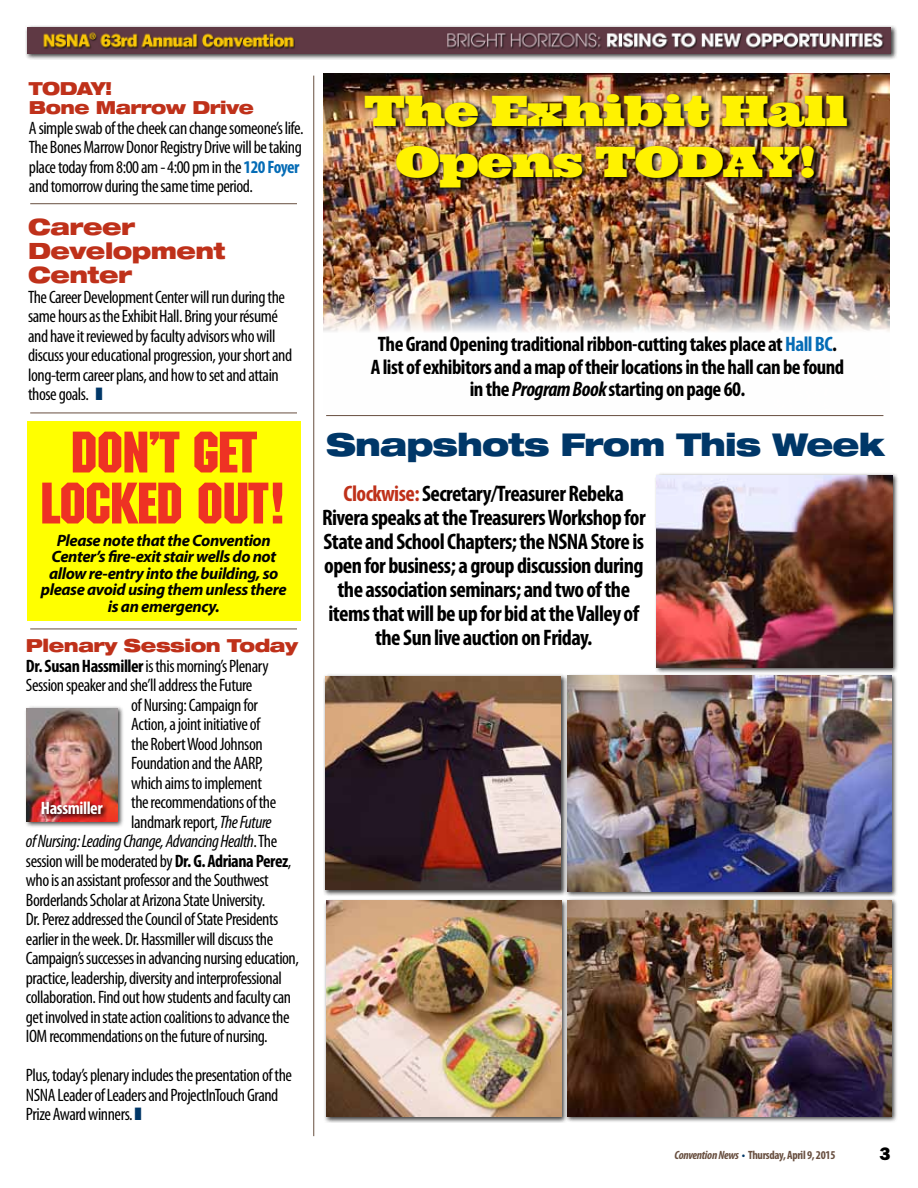
<style>
.page{position:relative;width:918px;height:1188px;background:#fff}
.page>*{position:absolute;margin:0;border:0;box-sizing:border-box;transform-origin:0 0}
.t1{font:57px "Machine";letter-spacing:-.025em;color:#ee3224}
.t2{font:42px/51px "Ultra";letter-spacing:-.03em;color:#fff200;text-align:center;scale:1.19 1}
.t3{font:900 expanded 31.5px "Helvetica Neue";letter-spacing:-.03em;color:#003768}
.t4{font:700 condensed 22.5px/24px "Myriad Pro";letter-spacing:-.025em;color:#000;text-align:center}
.t5{font:900 expanded 22.5px/24px "Helvetica Neue";letter-spacing:-.025em;color:#bf311a}
.t6{font:700 condensed 21px "Myriad Pro";letter-spacing:-.025em;color:#000}
.t7{font:condensed 18px/19.5px "Myriad Pro";letter-spacing:-.025em;color:#000}
.t8{font:italic condensed 18px "Myriad Pro";letter-spacing:-.025em;color:#000}
.t9{font:900 expanded 18px "Helvetica Neue";letter-spacing:-.03em;color:#bf311a}
.t10{font:700 condensed 18px "Myriad Pro";letter-spacing:-.025em;color:#fff}
.t11{font:900 18px "Franklin Gothic Black S Si";color:#000}
.t12{font:italic 700 16.5px/16.5px "Myriad Pro";letter-spacing:-.025em;color:#000;text-align:center}
.t13{font:700 condensed 12px "Myriad Pro";letter-spacing:-.025em;color:#684f40}
.s1{font-weight:700;color:#056cb6}
.s2{font-weight:700}
.s3{font-style:italic}
.s4{font-style:normal}
.s5{color:#056cb6}
.s6{color:#bf311a}
.s7{color:#003768}
</style>
<div class="page">
<img style="left:323px;top:73px;width:567px;height:259px">
<div style="left:25px;top:25px;width:873px;height:36px;background:#000;opacity:.75"></div>
<img style="left:27px;top:27px;width:864px;height:27px">
<hr style="left:313px;top:76px;width:1px;height:1060px;background:#684f40">
<img style="left:362px;top:91px;width:492px;height:103px">
<hr style="left:30px;top:203px;width:267px;height:1px;background:#684f40">
<hr style="left:30px;top:413px;width:267px;height:1px;background:#684f40">
<hr style="left:30px;top:629px;width:267px;height:1px;background:#684f40">
<hr style="left:326px;top:415px;width:557px;height:1px;background:#684f40">
<div style="left:27px;top:421px;width:274px;height:200px;background:#ff0"></div>
<div style="left:24px;top:705px;width:100px;height:123px;background:#000;opacity:.75"></div>
<img style="left:26px;top:708px;width:91px;height:113px">
<svg style="left:40px;top:800px;width:69px;height:21px"></svg>
<div style="left:324px;top:899px;width:244px;height:224px;background:#000;opacity:.75"></div>
<img style="left:326px;top:901px;width:236px;height:216px">
<div style="left:323px;top:673px;width:244px;height:223px;background:#000;opacity:.75"></div>
<img style="left:325px;top:676px;width:236px;height:214px">
<div style="left:654px;top:473px;width:245px;height:201px;background:#000;opacity:.75"></div>
<img style="left:657px;top:475px;width:235px;height:192px">
<div style="left:565px;top:673px;width:333px;height:225px;background:#000;opacity:.75"></div>
<img style="left:567px;top:675px;width:324px;height:216px">
<div style="left:565px;top:898px;width:333px;height:225px;background:#000;opacity:.75"></div>
<img style="left:567px;top:900px;width:324px;height:216px">
<p class="t9" style="left:29px;top:77px;width:85px">TODAY!</p>
<p class="t9" style="left:29px;top:96px;width:227px">Bone Marrow Drive</p>
<p class="t7" style="left:29px;top:118px;width:276px">A simple swab of the cheek can change someone’s life.<br>The Bones Marrow Donor Registry Drive will be taking place today from 8:00 am - 4:00 pm in the <span class="s1">120 Foyer </span>and tomorrow during the same time period.</p>
<p class="t5" style="left:28px;top:214px;width:199px">Career<br>Development<br>Center</p>
<p class="t7" style="left:28px;top:287px;width:266px">The Career Development Center will run during the same hours as the Exhibit Hall. Bring your résumé and have it reviewed by faculty advisors who will discuss your educational progression, your short and long-term career plans, and how to set and attain those goals.</p>
<p class="t1" style="left:70px;top:419px;width:188px">DON’T GET</p>
<p class="t1" style="left:40px;top:470px;width:249px">LOCKED OUT!</p>
<p class="t12" style="left:41px;top:532px;width:247px">Please note that the Convention<br>Center’s fire-exit stair wells do not allow re-entry into the building, so please avoid using them unless there is an emergency.</p>
<p class="t9" style="left:26px;top:634px;width:274px">Plenary Session Today</p>
<p class="t7" style="left:26px;top:656px;width:244px"><span class="s2">Dr. Susan Hassmiller</span> is this morning’s Plenary</p>
<p class="t7" style="left:26px;top:675px;width:228px">Session speaker and she’ll address the Future</p>
<p class="t7" style="left:131px;top:695px;width:128px">of Nursing: Campaign for</p>
<p class="t7" style="left:131px;top:714px;width:131px">Action, a joint initiative of</p>
<p class="t7" style="left:131px;top:734px;width:133px">the Robert Wood Johnson</p>
<p class="t7" style="left:131px;top:753px;width:133px">Foundation and the AARP,</p>
<p class="t7" style="left:131px;top:773px;width:132px">which aims to implement</p>
<p class="t7" style="left:131px;top:792px;width:147px">the recommendations of the</p>
<p class="t7" style="left:131px;top:812px;width:142px">landmark report, <span class="s3">The Future</span></p>
<p class="t8" style="left:26px;top:830px;width:253px">of Nursing: Leading Change, Advancing Health<span class="s4">. The</span></p>
<p class="t7" style="left:26px;top:851px;width:267px">session will be moderated by <span class="s2">Dr. G. Adriana Perez</span>,</p>
<p class="t7" style="left:26px;top:870px;width:244px">who is an assistant professor and the Southwest</p>
<p class="t7" style="left:26px;top:890px;width:241px">Borderlands Scholar at Arizona State University.</p>
<p class="t7" style="left:26px;top:909px;width:254px">Dr. Perez addressed the Council of State Presidents</p>
<p class="t7" style="left:26px;top:929px;width:249px">earlier in the week. Dr. Hassmiller will discuss the</p>
<p class="t7" style="left:26px;top:948px;width:275px">Campaign’s successes in advancing nursing education,</p>
<p class="t7" style="left:26px;top:968px;width:258px">practice, leadership, diversity and interprofessional</p>
<p class="t7" style="left:26px;top:987px;width:267px">collaboration. Find out how students and faculty can</p>
<p class="t7" style="left:26px;top:1007px;width:265px">get involved in state action coalitions to advance the</p>
<p class="t7" style="left:26px;top:1026px;width:243px">IOM recommendations on the future of nursing.</p>
<p class="t7" style="left:26px;top:1065px;width:268px">Plus, today’s plenary includes the presentation of the<br>NSNA Leader of Leaders and ProjectInTouch Grand<br>Prize Award winners.</p>
<p class="t10" style="left:41px;top:797px;width:63px">Hassmiller</p>
<p class="t2" style="left:365px;top:85px;width:407px">The Exhibit Hall<br>Opens TODAY!</p>
<p class="t6" style="left:378px;top:331px;width:461px">The Grand Opening traditional ribbon-cutting takes place at <span class="s5">Hall BC</span>.</p>
<p class="t6" style="left:371px;top:354px;width:475px">A list of exhibitors and a map of their locations in the hall can be found</p>
<p class="t6" style="left:470px;top:376px;width:277px">in the <span class="s3">Program Book</span> starting on page 60.</p>
<p class="t3" style="left:326px;top:424px;width:560px">Snapshots From This Week</p>
<p class="t4" style="left:322px;top:481px;width:325px"><span class="s6">Clockwise:</span> Secretary/Treasurer Rebeka Rivera speaks at the Treasurers Workshop for State and School Chapters; the NSNA Store is open for business; a group discussion during the association seminars; and two of the items that will be up for bid at the Valley of the Sun live auction on Friday.</p>
<p class="t13" style="left:675px;top:1147px;width:162px"><span class="s3">Convention News</span> <span class="s7">•</span> Thursday, April 9, 2015</p>
<p class="t11" style="left:879px;top:1143px;width:12px">3</p>
</div>
